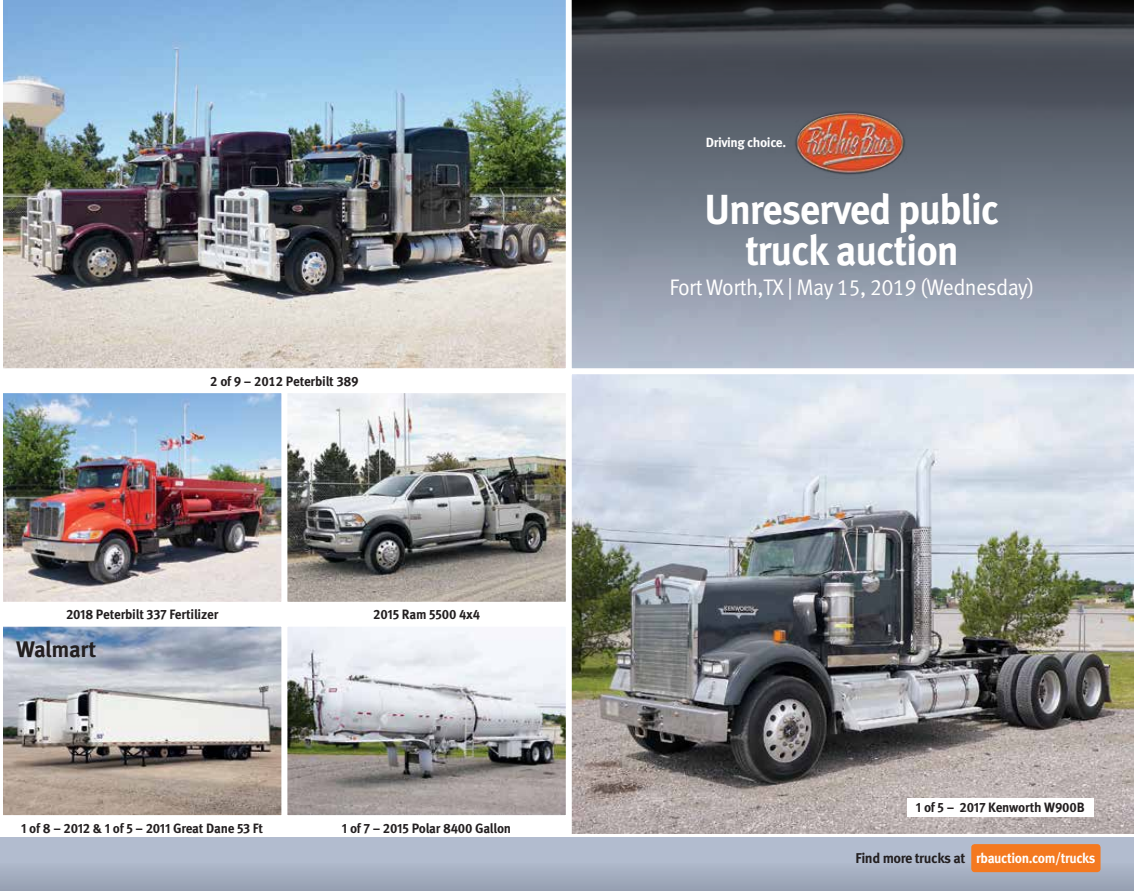
<style>
.page{position:relative;width:1134px;height:891px;background:#fff}
.page>*{position:absolute;margin:0;border:0;box-sizing:border-box;transform-origin:0 0}
.t1{font:700 42px/40.5px "Meta Pro";letter-spacing:-.03em;color:#fff;text-align:center;scale:.95 1}
.t2{font:22.5px "Meta Pro";letter-spacing:-.03em;color:#fff;scale:.95 1}
.t3{font:700 22.5px "Meta Pro";letter-spacing:-.02em;color:#231f20}
.t4{font:700 14.25px "Meta Pro";letter-spacing:-.03em;color:#fff;scale:.95 1}
.t5{font:700 13.5px "Meta Pro";letter-spacing:-.015em;color:#231f20}
.t6{font:700 13.35px "Meta Pro";letter-spacing:-.03em;color:#fff}
.s1{color:#231f20}
</style>
<div class="page">
<img style="left:571px;top:374px;width:563px;height:460px">
<img style="left:3px;top:0;width:563px;height:369px">
<img style="left:4px;top:628px;width:276px;height:186px">
<div style="left:0;top:624px;width:284px;height:194px;border:3px solid #fff"></div>
<img style="left:288px;top:628px;width:277px;height:186px">
<div style="left:284px;top:624px;width:285px;height:194px;border:3px solid #fff"></div>
<img style="left:4px;top:394px;width:276px;height:207px">
<div style="left:0;top:390px;width:284px;height:215px;border:3px solid #fff"></div>
<img style="left:288px;top:394px;width:277px;height:207px">
<div style="left:284px;top:390px;width:285px;height:215px;border:3px solid #fff"></div>
<div style="left:907px;top:798px;width:187px;height:18px;background:#fff"></div>
<div style="left:0;top:837px;width:1134px;height:54px;background:#b2bccf"></div>
<div style="left:0;top:840px;width:1134px;height:51px;background:linear-gradient(to bottom,#b9c3d7,#9aa4b5)"></div>
<svg style="left:571px;top:0;width:563px;height:369px;background:#707783"></svg>
<img style="left:762px;top:95px;width:161px;height:94px">
<div style="left:971px;top:844px;width:130px;height:28px;background:#f47920;border-radius:3px"></div>
<p class="t5" style="left:210px;top:371px;width:150px">2 of 9 – 2012 Peterbilt 389</p>
<p class="t5" style="left:66px;top:604px;width:154px">2018 Peterbilt 337 Fertilizer</p>
<p class="t5" style="left:373px;top:604px;width:108px">2015 Ram 5500 4x4</p>
<h2 class="t3" style="left:16px;top:631px;width:82px">Walmart</h2>
<p class="t5" style="left:21px;top:817px;width:243px">1 of 8 – 2012 &amp; 1 of 5 – 2011 Great Dane 53 Ft</p>
<p class="t5" style="left:342px;top:817px;width:171px">1 of 7 – 2015 Polar 8400 Gallon</p>
<p class="t6" style="left:706px;top:132px;width:82px">Driving choice.</p>
<h1 class="t1" style="left:704px;top:187px;width:312px">Unreserved public truck auction</h1>
<h2 class="t2" style="left:670px;top:270px;width:385px">Fort Worth,TX | May 15, 2019 (Wednesday)</h2>
<p class="t5" style="left:916px;top:797px;width:170px">1 of 5 – 2017 Kenworth W900B</p>
<p class="t4" style="left:855px;top:847px;width:254px"><span class="s1">Find more trucks at</span> rbauction.com/trucks</p>
</div>
